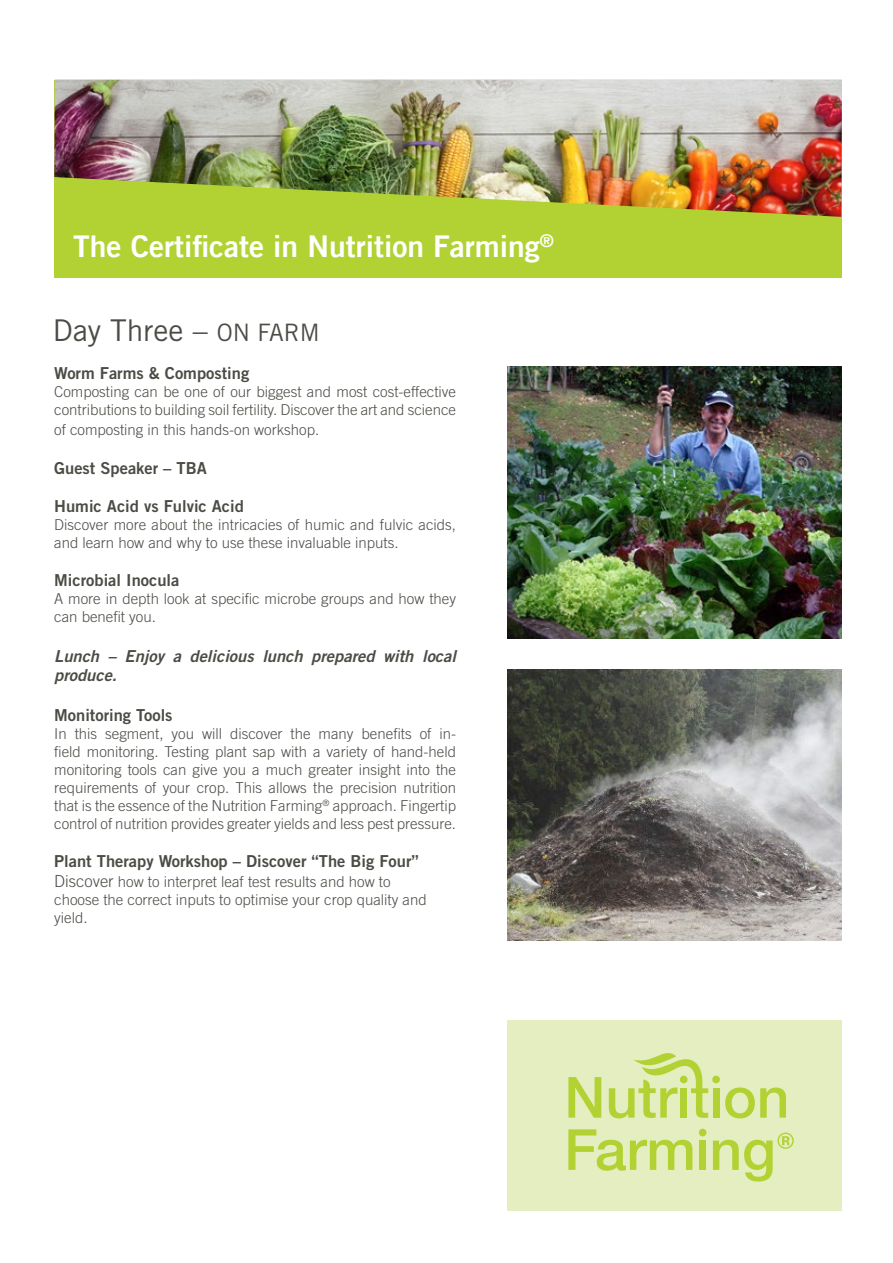
<style>
.page{position:relative;width:893px;height:1263px;background:#fff}
.page>*{position:absolute;margin:0;border:0;box-sizing:border-box;transform-origin:0 0}
.t1{font:30px "Trade Gothic LT Bold Two";color:#fff}
.t2{font:30px "Trade Gothic";color:#4c4c46}
.t3{font:16.5px "Trade Gothic Bold Two";color:#4c4c46}
.t4{font:italic 16.5px/19.8px "Trade Gothic Bold Two";color:#4c4c46}
.t5{font:300 15px/18px "Trade Gothic";color:#4c4c46}
.s1{font-size:24px}
.s2{font-size:16.5px}
</style>
<div class="page">
<img style="left:507px;top:670px;width:335px;height:271px">
<div style="left:507px;top:1020px;width:335px;height:191px;background:#e5eec1"></div>
<svg style="left:568px;top:1077px;width:33px;height:41px"></svg>
<div style="left:713px;top:1088px;width:6px;height:30px;background:#b2d234"></div>
<svg style="left:725px;top:1087px;width:61px;height:31px"></svg>
<svg style="left:568px;top:1129px;width:124px;height:42px"></svg>
<div style="left:699px;top:1140px;width:7px;height:30px;background:#b2d234"></div>
<div style="left:712px;top:1076px;width:8px;height:7px;background:#b2d234;border-radius:50%"></div>
<div style="left:699px;top:1129px;width:7px;height:7px;background:#b2d234;border-radius:50%"></div>
<svg style="left:609px;top:1053px;width:99px;height:65px"></svg>
<svg style="left:713px;top:1132px;width:81px;height:49px"></svg>
<div style="left:54px;top:80px;width:788px;height:197px;background:#b2d234"></div>
<img style="left:54px;top:80px;width:788px;height:137px">
<img style="left:507px;top:367px;width:335px;height:272px">
<h1 class="t1" style="left:73px;top:227px;width:482px">The Certificate in Nutrition Farming<sup>®</sup></h1>
<h1 class="t2" style="left:53px;top:313px;width:269px">Day Three – <span class="s1">ON FARM</span></h1>
<p class="t3" style="left:54px;top:363px;width:197px">Worm Farms &amp; Composting</p>
<p class="t5" style="left:54px;top:382px;width:403px">Composting can be one of our biggest and most cost-effective contributions to building soil fertility. Discover the art and science</p>
<p class="t5" style="left:54px;top:420px;width:267px">of composting in this hands-on workshop.</p>
<p class="t3" style="left:54px;top:458px;width:154px">Guest Speaker – TBA</p>
<p class="t3" style="left:54px;top:496px;width:191px">Humic Acid vs Fulvic Acid</p>
<p class="t5" style="left:54px;top:516px;width:403px">Discover more about the intricacies of humic and fulvic acids, and learn how and why to use these invaluable inputs.</p>
<p class="t3" style="left:54px;top:570px;width:127px">Microbial Inocula</p>
<p class="t5" style="left:54px;top:589px;width:403px">A more in depth look at specific microbe groups and how they can benefit you.</p>
<p class="t4" style="left:54px;top:645px;width:403px">Lunch – Enjoy a delicious lunch prepared with local produce.</p>
<p class="t3" style="left:54px;top:705px;width:120px">Monitoring Tools</p>
<p class="t5" style="left:54px;top:724px;width:403px;text-align:justify">In this segment, you will discover the many benefits of in&shy;field monitoring. Testing plant sap with a variety of hand-held monitoring tools can give you a much greater insight into the requirements of your crop. This allows the precision nutrition that is the essence of the Nutrition Farming<sup>®</sup> approach. Fingertip control of nutrition provides greater yields and less pest pressure.</p>
<p class="t3" style="left:54px;top:851px;width:366px">Plant Therapy Workshop – Discover “The Big Four”</p>
<p class="t5" style="left:54px;top:872px;width:374px"><span class="s2">Discover</span> how to interpret leaf test results and how to choose the correct inputs to optimise your crop quality and yield.</p>
</div>
